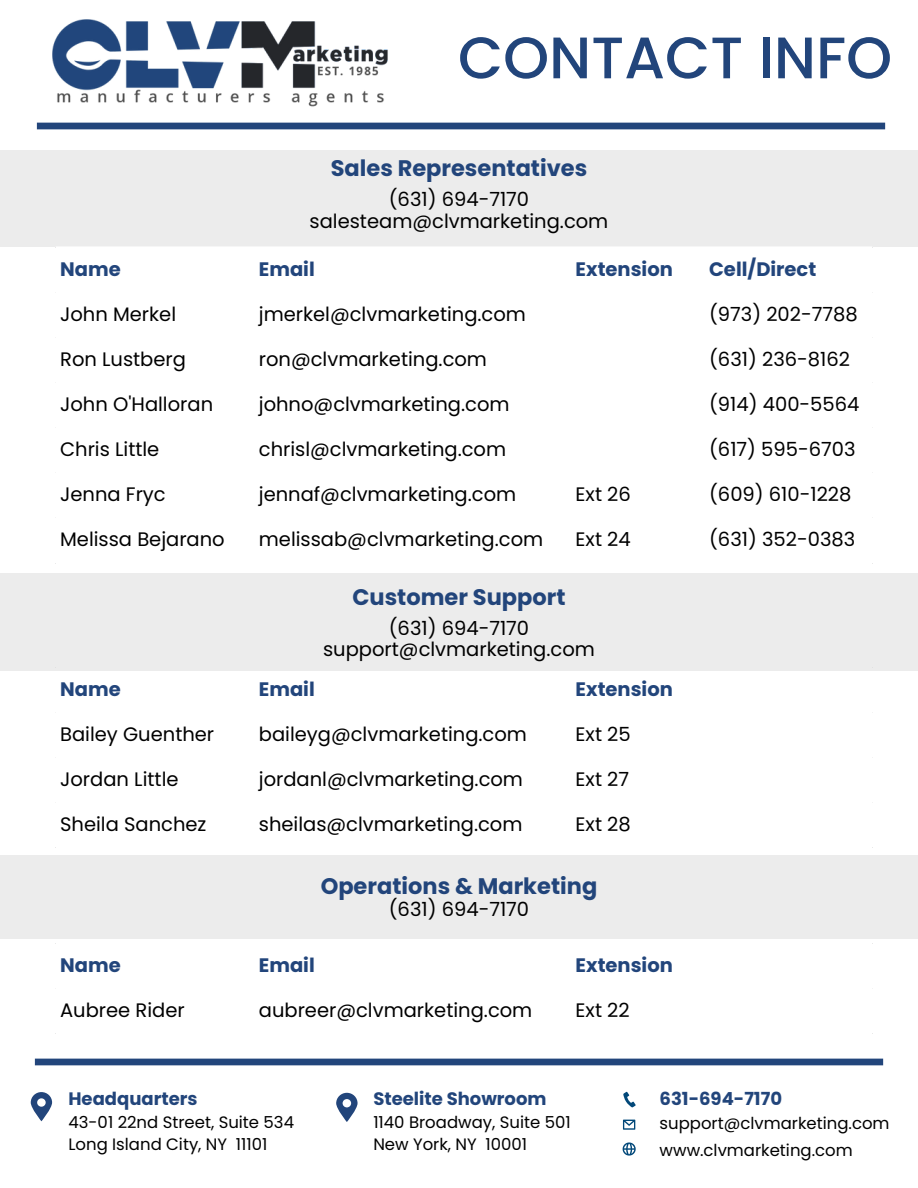
<style>
.page{position:relative;width:918px;height:1188px;background:#fff}
.page>*{position:absolute;margin:0;border:0;box-sizing:border-box;transform-origin:0 0}
.t1{font:500 58.5px "Poppins";color:#22457b}
.t2{font:700 22.5px "Poppins";color:#22457b}
.t3{font:19.5px "Poppins";color:#000}
.t4{font:700 19.5px "Poppins";color:#22457b}
.t5{font:700 18px "Poppins";color:#22457b}
.t6{font:16.5px "Poppins";color:#000}
</style>
<div class="page">
<div style="left:0;top:150px;width:918px;height:96px;background:#ececec"></div>
<div style="left:0;top:573px;width:918px;height:98px;background:#ececec"></div>
<div style="left:0;top:855px;width:918px;height:84px;background:#ececec"></div>
<img style="left:52px;top:19px;width:336px;height:88px">
<div style="left:37px;top:123px;width:848px;height:6px;background:#22457b"></div>
<svg style="left:622px;top:1119px;width:14px;height:37px"></svg>
<svg style="left:623px;top:1091px;width:13px;height:17px"></svg>
<svg style="left:31px;top:1092px;width:21px;height:29px"></svg>
<svg style="left:336px;top:1093px;width:22px;height:29px"></svg>
<div style="left:35px;top:1059px;width:848px;height:6px;background:#22457b"></div>
<p class="t1" style="left:458px;top:17px;width:436px">CONTACT INFO</p>
<p class="t2" style="left:331px;top:153px;width:258px">Sales Representatives</p>
<p class="t3" style="left:389px;top:186px;width:142px">(631) 694-7170</p>
<p class="t3" style="left:310px;top:207px;width:300px">salesteam@clvmarketing.com</p>
<p class="t4" style="left:60px;top:255px;width:62px">Name</p>
<p class="t4" style="left:259px;top:255px;width:57px">Email</p>
<p class="t4" style="left:576px;top:255px;width:99px">Extension</p>
<p class="t4" style="left:709px;top:255px;width:109px">Cell/Direct</p>
<p class="t3" style="left:60px;top:300px;width:118px">John Merkel</p>
<p class="t3" style="left:259px;top:300px;width:269px">jmerkel@clvmarketing.com</p>
<p class="t3" style="left:709px;top:300px;width:150px">(973) 202-7788</p>
<p class="t3" style="left:60px;top:345px;width:127px">Ron Lustberg</p>
<p class="t3" style="left:259px;top:345px;width:230px">ron@clvmarketing.com</p>
<p class="t3" style="left:709px;top:345px;width:142px">(631) 236-8162</p>
<p class="t3" style="left:60px;top:390px;width:155px">John O'Halloran</p>
<p class="t3" style="left:259px;top:390px;width:252px">johno@clvmarketing.com</p>
<p class="t3" style="left:709px;top:390px;width:152px">(914) 400-5564</p>
<p class="t3" style="left:60px;top:435px;width:101px">Chris Little</p>
<p class="t3" style="left:259px;top:435px;width:249px">chrisl@clvmarketing.com</p>
<p class="t3" style="left:709px;top:435px;width:148px">(617) 595-6703</p>
<p class="t3" style="left:60px;top:480px;width:107px">Jenna Fryc</p>
<p class="t3" style="left:259px;top:480px;width:259px">jennaf@clvmarketing.com</p>
<p class="t3" style="left:576px;top:480px;width:57px">Ext 26</p>
<p class="t3" style="left:709px;top:480px;width:144px">(609) 610-1228</p>
<p class="t3" style="left:60px;top:525px;width:166px">Melissa Bejarano</p>
<p class="t3" style="left:259px;top:525px;width:286px">melissab@clvmarketing.com</p>
<p class="t3" style="left:576px;top:525px;width:57px">Ext 24</p>
<p class="t3" style="left:709px;top:525px;width:148px">(631) 352-0383</p>
<p class="t2" style="left:352px;top:582px;width:215px">Customer Support</p>
<p class="t3" style="left:389px;top:615px;width:142px">(631) 694-7170</p>
<p class="t3" style="left:323px;top:636px;width:273px">support@clvmarketing.com</p>
<p class="t4" style="left:60px;top:676px;width:62px">Name</p>
<p class="t4" style="left:259px;top:676px;width:57px">Email</p>
<p class="t4" style="left:576px;top:676px;width:99px">Extension</p>
<p class="t3" style="left:60px;top:721px;width:156px">Bailey Guenther</p>
<p class="t3" style="left:259px;top:721px;width:270px">baileyg@clvmarketing.com</p>
<p class="t3" style="left:576px;top:721px;width:57px">Ext 25</p>
<p class="t3" style="left:60px;top:766px;width:120px">Jordan Little</p>
<p class="t3" style="left:259px;top:766px;width:266px">jordanl@clvmarketing.com</p>
<p class="t3" style="left:576px;top:766px;width:55px">Ext 27</p>
<p class="t3" style="left:60px;top:811px;width:148px">Sheila Sanchez</p>
<p class="t3" style="left:259px;top:811px;width:265px">sheilas@clvmarketing.com</p>
<p class="t3" style="left:576px;top:811px;width:57px">Ext 28</p>
<p class="t2" style="left:321px;top:870px;width:278px">Operations &amp; Marketing</p>
<p class="t3" style="left:389px;top:895px;width:142px">(631) 694-7170</p>
<p class="t4" style="left:60px;top:952px;width:62px">Name</p>
<p class="t4" style="left:259px;top:952px;width:57px">Email</p>
<p class="t4" style="left:576px;top:952px;width:99px">Extension</p>
<p class="t3" style="left:60px;top:997px;width:126px">Aubree Rider</p>
<p class="t3" style="left:259px;top:997px;width:275px">aubreer@clvmarketing.com</p>
<p class="t3" style="left:576px;top:997px;width:56px">Ext 22</p>
<p class="t5" style="left:373px;top:1086px;width:175px">Steelite Showroom</p>
<p class="t6" style="left:373px;top:1110px;width:199px">1140 Broadway, Suite 501</p>
<p class="t6" style="left:373px;top:1133px;width:155px">New York, NY 10001</p>
<p class="t5" style="left:68px;top:1086px;width:131px">Headquarters</p>
<p class="t5" style="left:660px;top:1087px;width:124px">631-694-7170</p>
<p class="t6" style="left:68px;top:1110px;width:227px">43-01 22nd Street, Suite 534</p>
<p class="t6" style="left:68px;top:1133px;width:200px">Long Island City, NY 11101</p>
<p class="t6" style="left:660px;top:1112px;width:231px">support@clvmarketing.com</p>
<p class="t6" style="left:660px;top:1138px;width:195px">www.clvmarketing.com</p>
</div>
